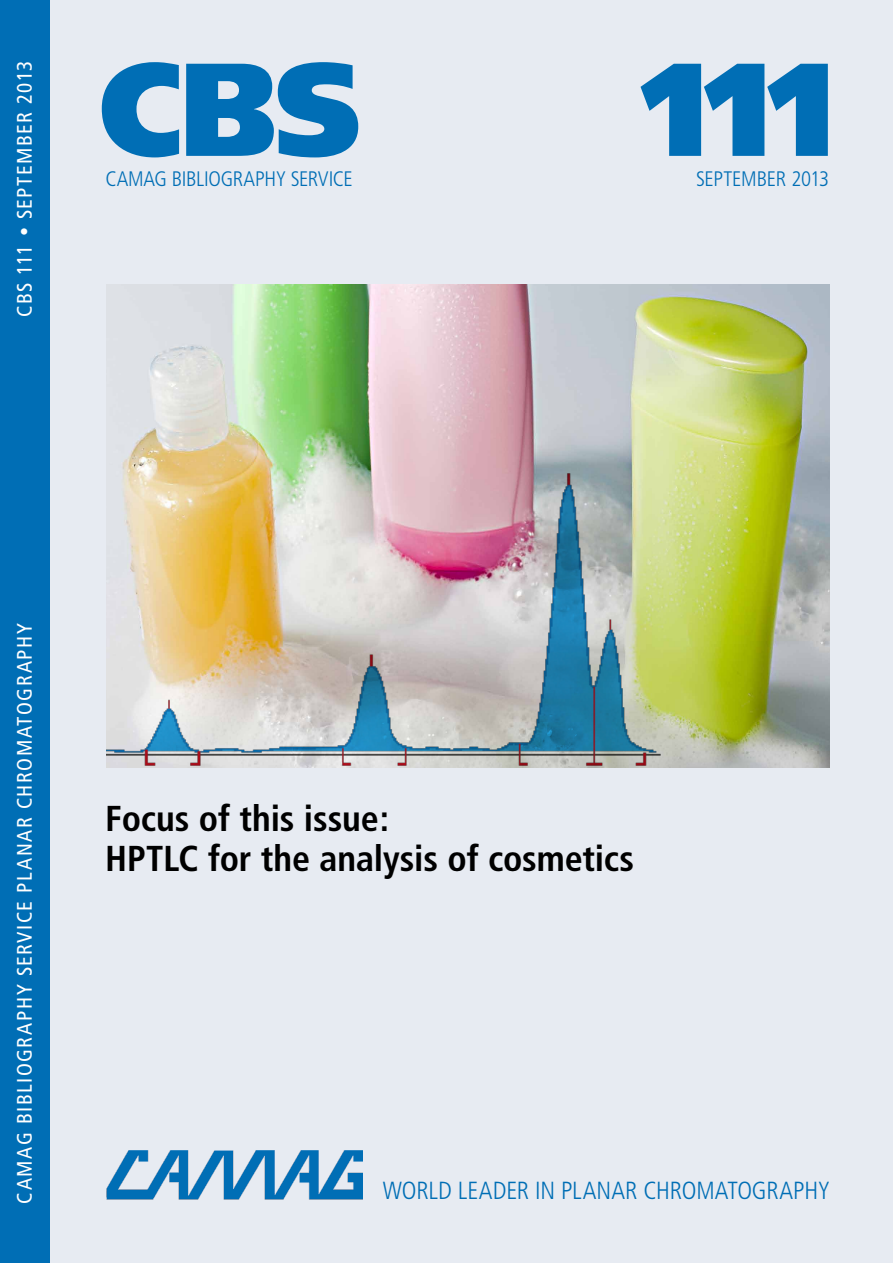
<style>
.page{position:relative;width:893px;height:1263px;background:#fff}
.page>*{position:absolute;margin:0;border:0;box-sizing:border-box;transform-origin:0 0}
.t1{font:900 132px "Frutiger";letter-spacing:-.02em;color:#006eb5;scale:.96 1}
.Titel_ohne_Linie{font:700 condensed 36px/40.5px "Frutiger";letter-spacing:-.005em;color:#000}
.t2{font:300 condensed 24.75px "Frutiger";letter-spacing:-.005em;color:#006eb5}
.t3{font:condensed 21px "Frutiger";letter-spacing:.07em;color:#fff}
.t4{font:300 condensed 21px "Frutiger";letter-spacing:-.02em;color:#006eb5}
.s1{font-size:18px}
</style>
<div class="page">
<div style="left:0;top:0;width:51px;height:1263px;background:#006eb5"></div>
<div style="left:51px;top:0;width:842px;height:1263px;background:#e7ebf2"></div>
<img style="left:106px;top:1150px;width:256px;height:49px">
<img style="left:106px;top:285px;width:723px;height:482px">
<img style="left:106px;top:463px;width:562px;height:305px">
<p class="t3" style="left:12px;top:317px;width:257px;rotate:-90deg">CBS 111 <span class="s1">•</span> SEPTEMBER 2013</p>
<p class="t1" style="left:99px;top:29px;width:274px">CBS</p>
<p class="t1" style="left:642px;top:29px;width:202px">111</p>
<p class="t4" style="left:105px;top:167px;width:249px">CAMAG BIBLIOGRAPHY SERVICE</p>
<p class="t4" style="left:696px;top:167px;width:135px">SEPTEMBER 2013</p>
<p class="t3" style="left:12px;top:1203px;width:581px;rotate:-90deg">CAMAG BIBLIOGRAPHY SERVICE PLANAR CHROMATOGRAPHY</p>
<p class="Titel_ohne_Linie" style="left:105px;top:798px;width:530px">Focus of this issue:<br>HPTLC for the analysis of cosmetics</p>
<p class="t2" style="left:383px;top:1176px;width:449px">WORLD LEADER IN PLANAR CHROMATOGRAPHY</p>
</div>
